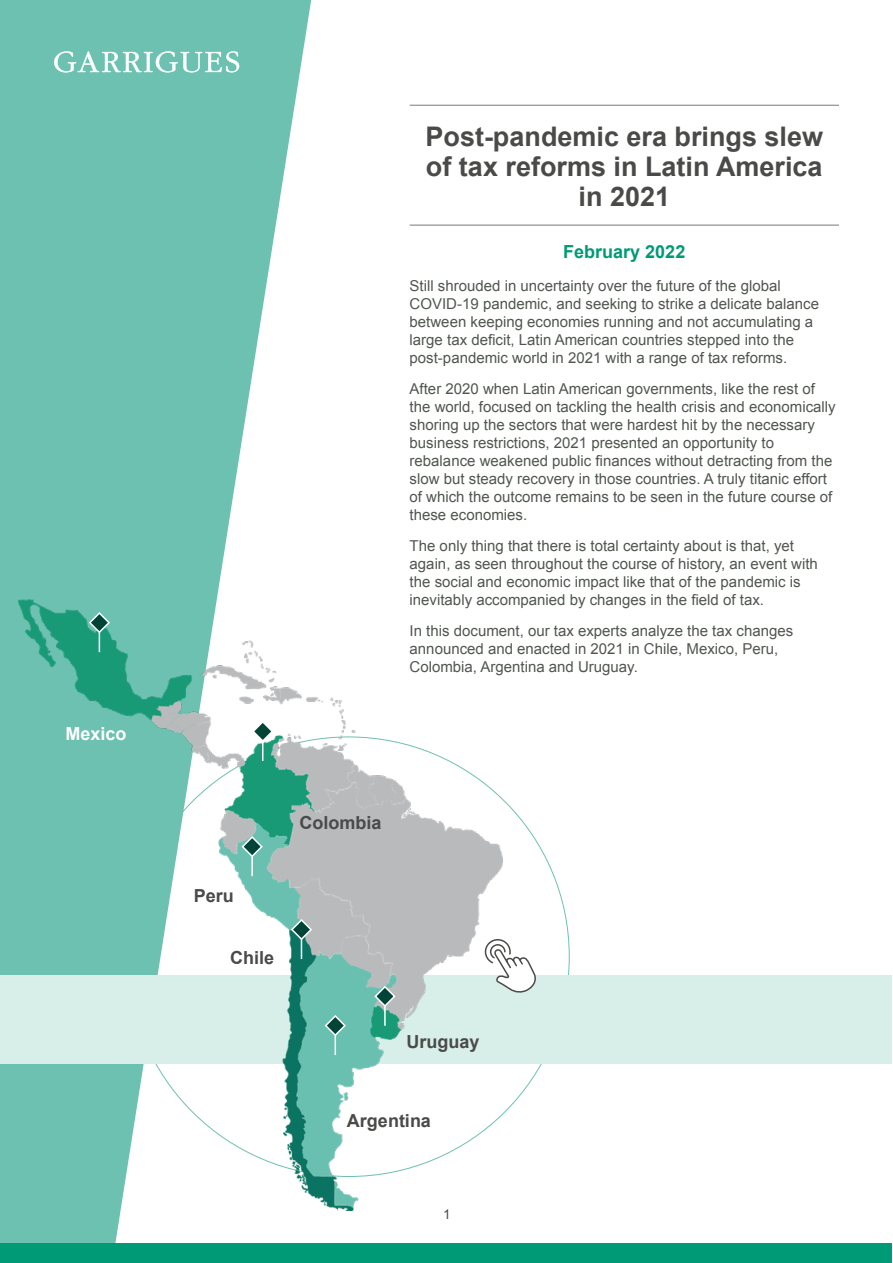
<style>
.page{position:relative;width:893px;height:1263px;background:#fff}
.page>*{position:absolute;margin:0;border:0;box-sizing:border-box;transform-origin:0 0}
.t1{font:700 27px/30px "Arial";color:#4a4a49}
.t2{font:700 18px "Arial";color:#4a4a49}
.t3{font:700 18px "Arial";color:#009a77}
.t4{font:700 18px "Arial";color:#fff}
.t5{font:15px/18px "Arial";color:#50564f}
.t6{font:13.5px "Arial";color:#4a4a49}
</style>
<div class="page">
<svg style="left:0;top:0;width:311px;height:1262px;fill:#6dc1b0"></svg>
<div style="left:1px;top:1243px;width:891px;height:20px;background:#009a77"></div>
<div style="left:1px;top:975px;width:891px;height:88px;background:#d7eee9"></div>
<svg style="left:54px;top:51px;width:185px;height:22px"></svg>
<hr style="left:410px;top:105px;width:429px;height:1px;background:#878989">
<hr style="left:410px;top:225px;width:429px;height:1px;background:#878989">
<img style="left:18px;top:600px;width:485px;height:611px">
<svg style="left:484px;top:938px;width:52px;height:56px"></svg>
<svg style="left:88px;top:611px;width:23px;height:41px"></svg>
<svg style="left:251px;top:720px;width:23px;height:41px"></svg>
<hr style="left:251px;top:855px;width:2px;height:21px;background:#fff">
<svg style="left:240px;top:835px;width:24px;height:23px"></svg>
<svg style="left:290px;top:918px;width:23px;height:41px"></svg>
<svg style="left:324px;top:1014px;width:23px;height:41px"></svg>
<hr style="left:384px;top:1004px;width:2px;height:22px;background:#fff">
<svg style="left:373px;top:985px;width:24px;height:23px"></svg>
<p class="t4" style="left:65px;top:722px;width:63px">Mexico</p>
<p class="t1" style="left:425px;top:122px;width:399px">Post-pandemic era brings slew of tax reforms in Latin America</p>
<p class="t1" style="left:578px;top:182px;width:93px">in 2021</p>
<p class="t3" style="left:563px;top:239px;width:124px">February 2022</p>
<p class="t5" style="left:410px;top:277px;width:411px">Still shrouded in uncertainty over the future of the global COVID-19 pandemic, and seeking to strike a delicate balance between keeping economies running and not accumulating a large tax deficit, Latin American countries stepped into the post-pandemic world in 2021 with a range of tax reforms.</p>
<p class="t5" style="left:410px;top:380px;width:428px">After 2020 when Latin American governments, like the rest of the world, focused on tackling the health crisis and economically shoring up the sectors that were hardest hit by the necessary business restrictions, 2021 presented an opportunity to rebalance weakened public finances without detracting from the slow but steady recovery in those countries. A truly titanic effort of which the outcome remains to be seen in the future course of these economies.</p>
<p class="t5" style="left:410px;top:537px;width:410px">The only thing that there is total certainty about is that, yet again, as seen throughout the course of history, an event with the social and economic impact like that of the pandemic is inevitably accompanied by changes in the field of tax.</p>
<p class="t5" style="left:410px;top:622px;width:385px">In this document, our tax experts analyze the tax changes announced and enacted in 2021 in Chile, Mexico, Peru,<br>Colombia, Argentina and Uruguay.</p>
<p class="t2" style="left:194px;top:884px;width:42px">Peru</p>
<p class="t2" style="left:230px;top:946px;width:46px">Chile</p>
<p class="t2" style="left:299px;top:811px;width:84px">Colombia</p>
<p class="t2" style="left:406px;top:1029px;width:75px">Uruguay</p>
<p class="t2" style="left:347px;top:1109px;width:86px">Argentina</p>
<p class="t6" style="left:443px;top:1205px;width:9px">1</p>
</div>
